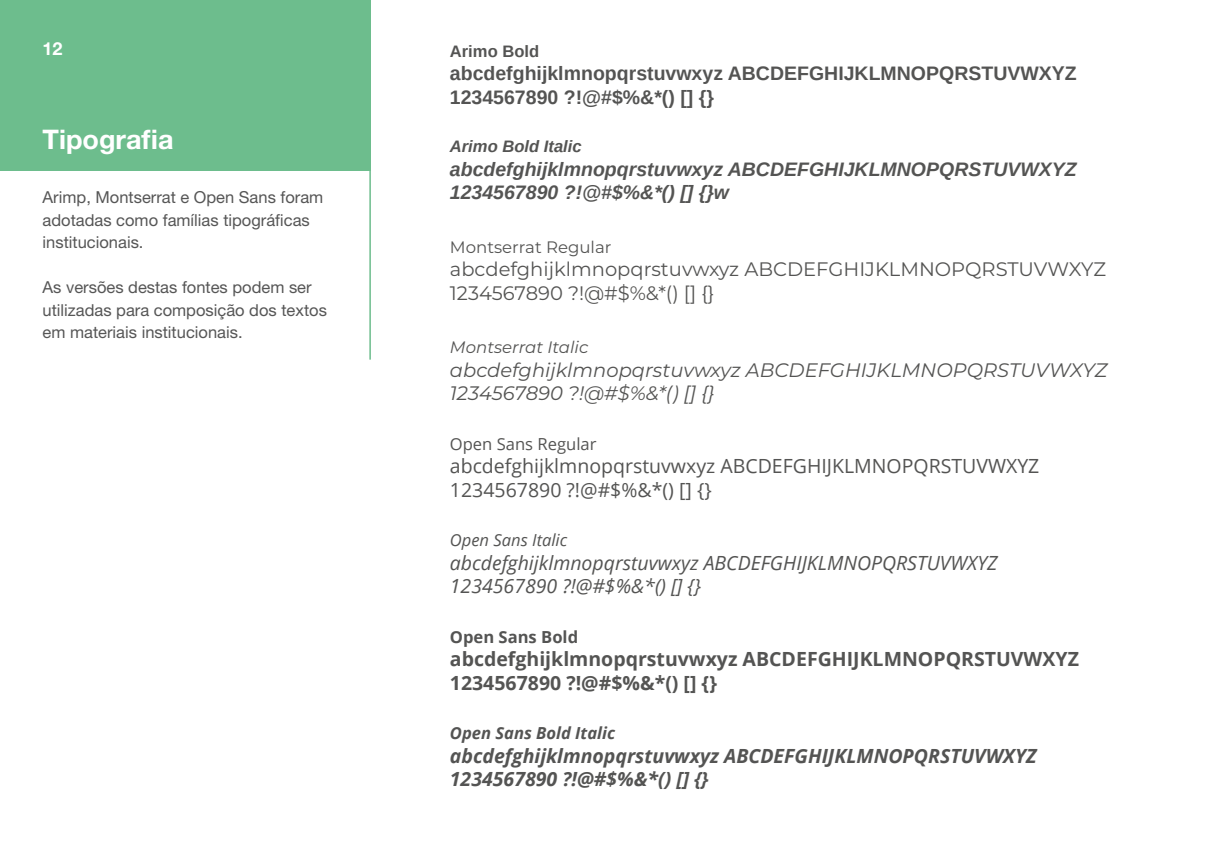
<style>
.page{position:relative;width:1221px;height:851px;background:#fff}
.page>*{position:absolute;margin:0;border:0;box-sizing:border-box;transform-origin:0 0}
.t1{font:700 27px "Helvetica Neue LT Std";color:#fff}
.t2{font:italic 700 19.5px/23.4px "Arimo";color:#545453}
.t3{font:19.5px/23.4px "Open Sans";color:#545453}
.t4{font:700 19.5px/23.4px "Open Sans";color:#545453}
.t5{font:italic 19.5px/23.4px "Open Sans";color:#545453}
.t6{font:italic 700 19.5px/23.4px "Open Sans";color:#545453}
.t7{font:19.5px/23.4px "Montserrat";color:#545453}
.t8{font:700 19.5px/23.4px "Arimo";color:#545453}
.t9{font:italic 19.5px/23.4px "Montserrat";color:#545453}
.t10{font:700 18px "Helvetica Neue LT Std";color:#fff}
.t11{font:italic 700 16.65px "Open Sans";color:#545453}
.t12{font:16.65px "Montserrat";color:#545453}
.t13{font:italic 16.65px "Montserrat";color:#545453}
.t14{font:16.65px "Open Sans";color:#545453}
.t15{font:italic 700 16.65px "Arimo";color:#545453}
.t16{font:italic 16.65px "Open Sans";color:#545453}
.t17{font:700 16.65px "Open Sans";color:#545453}
.t18{font:700 16.65px "Arimo";color:#545453}
.t19{font:16.5px/22.5px "Helvetica Neue LT Std";color:#565656}
</style>
<div class="page">
<div style="left:0;top:0;width:370px;height:170px;background:#6dbd8d"></div>
<hr style="left:369px;top:0;width:2px;height:359px;background:#6dbd8d">
<p class="t10" style="left:43px;top:38px;width:22px">12</p>
<h1 class="t1" style="left:43px;top:122px;width:132px">Tipografia</h1>
<p class="t19" style="left:43px;top:186px;width:282px">Arimp, Montserrat e Open Sans foram adotadas como famílias tipográficas institucionais.</p>
<p class="t19" style="left:43px;top:276px;width:286px">As versões destas fontes podem ser utilizadas para composição dos textos em materiais institucionais.</p>
<p class="t18" style="left:450px;top:40px;width:91px">Arimo Bold</p>
<p class="t8" style="left:450px;top:62px;width:628px">abcdefghijklmnopqrstuvwxyz ABCDEFGHIJKLMNOPQRSTUVWXYZ<br>1234567890 ?!@#$%&amp;*() [] {}</p>
<p class="t15" style="left:450px;top:135px;width:133px">Arimo Bold Italic</p>
<p class="t2" style="left:450px;top:158px;width:628px">abcdefghijklmnopqrstuvwxyz ABCDEFGHIJKLMNOPQRSTUVWXYZ<br>1234567890 ?!@#$%&amp;*() [] {}w</p>
<p class="t12" style="left:450px;top:235px;width:163px">Montserrat Regular</p>
<p class="t7" style="left:450px;top:257px;width:657px">abcdefghijklmnopqrstuvwxyz ABCDEFGHIJKLMNOPQRSTUVWXYZ<br>1234567890 ?!@#$%&amp;*() [] {}</p>
<p class="t13" style="left:450px;top:336px;width:140px">Montserrat Italic</p>
<p class="t9" style="left:450px;top:357px;width:659px">abcdefghijklmnopqrstuvwxyz ABCDEFGHIJKLMNOPQRSTUVWXYZ<br>1234567890 ?!@#$%&amp;*() [] {}</p>
<p class="t14" style="left:450px;top:432px;width:148px">Open Sans Regular</p>
<p class="t3" style="left:450px;top:454px;width:591px">abcdefghijklmnopqrstuvwxyz ABCDEFGHIJKLMNOPQRSTUVWXYZ<br>1234567890 ?!@#$%&amp;*() [] {}</p>
<p class="t16" style="left:450px;top:528px;width:119px">Open Sans Italic</p>
<p class="t5" style="left:450px;top:550px;width:549px">abcdefghijklmnopqrstuvwxyz ABCDEFGHIJKLMNOPQRSTUVWXYZ<br>1234567890 ?!@#$%&amp;*() [] {}</p>
<p class="t17" style="left:450px;top:624px;width:130px">Open Sans Bold</p>
<p class="t4" style="left:450px;top:646px;width:630px">abcdefghijklmnopqrstuvwxyz ABCDEFGHIJKLMNOPQRSTUVWXYZ<br>1234567890 ?!@#$%&amp;*() [] {}</p>
<p class="t11" style="left:450px;top:721px;width:167px">Open Sans Bold Italic</p>
<p class="t6" style="left:450px;top:743px;width:588px">abcdefghijklmnopqrstuvwxyz ABCDEFGHIJKLMNOPQRSTUVWXYZ<br>1234567890 ?!@#$%&amp;*() [] {}</p>
</div>
